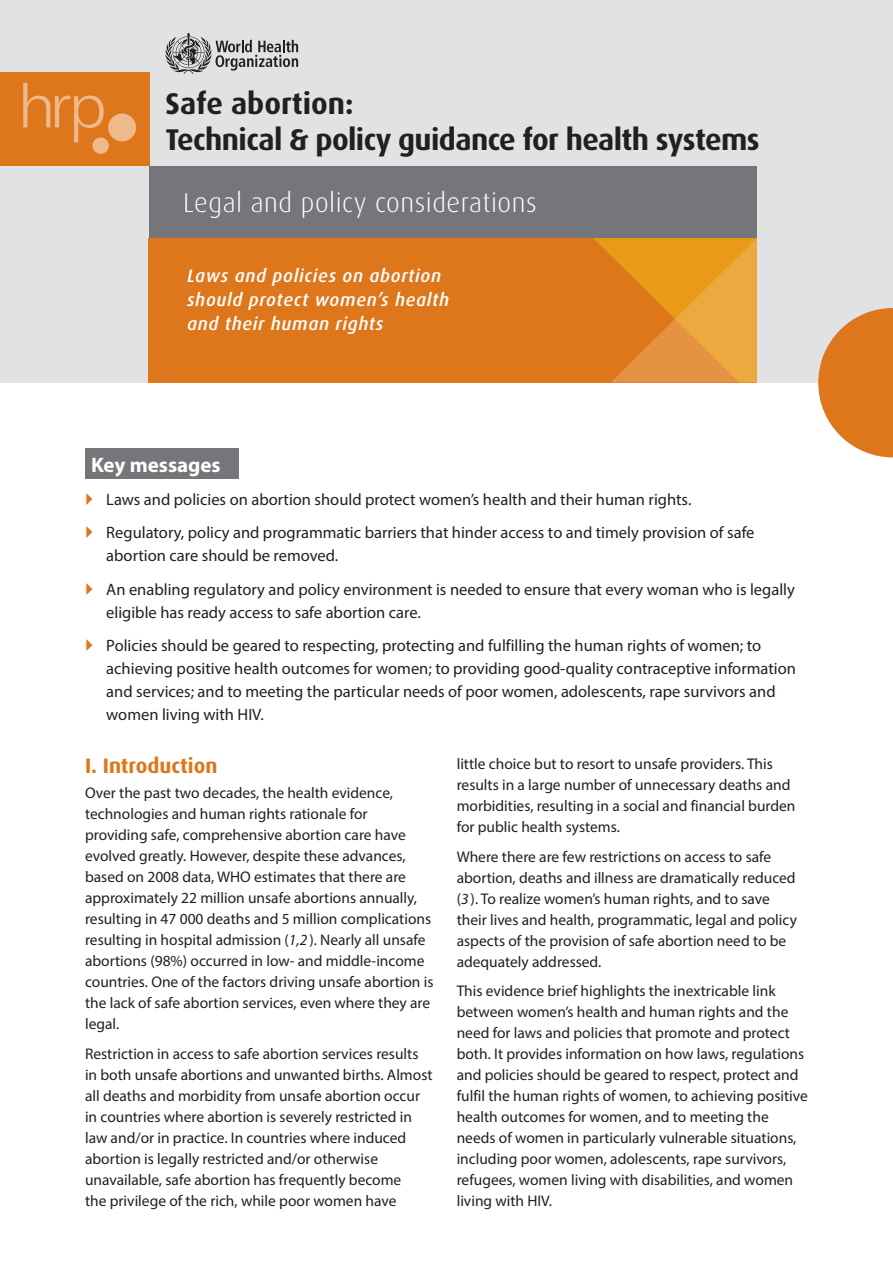
<style>
.page{position:relative;width:893px;height:1263px;background:#fff}
.page>*{position:absolute;margin:0;border:0;box-sizing:border-box;transform-origin:0 0}
.Main_heading{font:700 30px/36px "Dax Pro";letter-spacing:-.02em;color:#231f20}
.evidende_bief{font:300 27px "Dax Pro";letter-spacing:.02em;color:#fff}
.Heading_1{font:700 21px "Dax Pro";color:#de761b}
.Heading__Key_facts{font:700 21px "Myriad Pro";color:#fff}
.message{font:italic 500 18px/24px "Dax Pro";letter-spacing:.04em;color:#fff}
.t1{font:16.5px/23px "Myriad Pro";color:#231f20}
.t2{font:15.45px/21px "Myriad Pro";color:#231f20}
.s1{font-style:italic}
</style>
<div class="page">
<div style="left:0;top:0;width:893px;height:383px;background:#e1e2e4"></div>
<div style="left:149px;top:166px;width:608px;height:74px;background:#757679"></div>
<svg style="left:818px;top:308px;width:75px;height:149px"></svg>
<div style="left:0;top:72px;width:149px;height:94px;background:#de761b"></div>
<div style="left:85px;top:449px;width:153px;height:30px;background:#757679"></div>
<svg style="left:165px;top:33px;width:133px;height:41px"></svg>
<div style="left:108px;top:113px;width:28px;height:28px;background:#eeba8c;border-radius:50%"></div>
<svg style="left:93px;top:137px;width:16px;height:17px"></svg>
<svg style="left:23px;top:83px;width:81px;height:59px"></svg>
<div style="left:149px;top:238px;width:608px;height:145px;background:#de761b"></div>
<svg style="left:593px;top:238px;width:164px;height:144px"></svg>
<p class="Main_heading" style="left:165px;top:84px;width:596px">Safe abortion:<br>Technical &amp; policy guidance for health systems</p>
<p class="evidende_bief" style="left:183px;top:186px;width:355px">Legal and policy considerations</p>
<p class="message" style="left:187px;top:263px;width:264px">Laws and policies on abortion should protect women’s health and their human rights</p>
<p class="Heading__Key_facts" style="left:91px;top:451px;width:131px">Key messages</p>
<p class="t1" style="left:106px;top:487px;width:587px">Laws and policies on abortion should protect women’s health and their human rights.</p>
<p class="t1" style="left:106px;top:521px;width:650px">Regulatory, policy and programmatic barriers that hinder access to and timely provision of safe abortion care should be removed.</p>
<p class="t1" style="left:106px;top:577px;width:690px">An enabling regulatory and policy environment is needed to ensure that every woman who is legally eligible has ready access to safe abortion care.</p>
<p class="t1" style="left:106px;top:634px;width:691px">Policies should be geared to respecting, protecting and fulfilling the human rights of women; to achieving positive health outcomes for women; to providing good-quality contraceptive information and services; and to meeting the particular needs of poor women, adolescents, rape survivors and women living with HIV.</p>
<p class="Heading_1" style="left:85px;top:752px;width:134px">I. Introduction</p>
<p class="t2" style="left:85px;top:782px;width:350px">Over the past two decades, the health evidence, technologies and human rights rationale for providing safe, comprehensive abortion care have evolved greatly. However, despite these advances, based on 2008 data, WHO estimates that there are approximately 22 million unsafe abortions annually, resulting in 47 000 deaths and 5 million complications resulting in hospital admission (<span class="s1">1,2</span> ). Nearly all unsafe abortions (98%) occurred in low- and middle-income countries. One of the factors driving unsafe abortion is the lack of safe abortion services, even where they are legal.</p>
<p class="t2" style="left:85px;top:1043px;width:349px">Restriction in access to safe abortion services results in both unsafe abortions and unwanted births. Almost all deaths and morbidity from unsafe abortion occur in countries where abortion is severely restricted in law and/or in practice. In countries where induced abortion is legally restricted and/or otherwise unavailable, safe abortion has frequently become<br>the privilege of the rich, while poor women have</p>
<p class="t2" style="left:457px;top:753px;width:340px">little choice but to resort to unsafe providers. This results in a large number of unnecessary deaths and morbidities, resulting in a social and financial burden for public health systems.</p>
<p class="t2" style="left:457px;top:846px;width:342px">Where there are few restrictions on access to safe abortion, deaths and illness are dramatically reduced (<span class="s1">3</span> ). To realize women’s human rights, and to save their lives and health, programmatic, legal and policy aspects of the provision of safe abortion need to be adequately addressed.</p>
<p class="t2" style="left:457px;top:980px;width:353px">This evidence brief highlights the inextricable link between women’s health and human rights and the need for laws and policies that promote and protect both. It provides information on how laws, regulations and policies should be geared to respect, protect and fulfil the human rights of women, to achieving positive health outcomes for women, and to meeting the needs of women in particularly vulnerable situations, including poor women, adolescents, rape survivors, refugees, women living with disabilities, and women living with HIV.</p>
</div>
